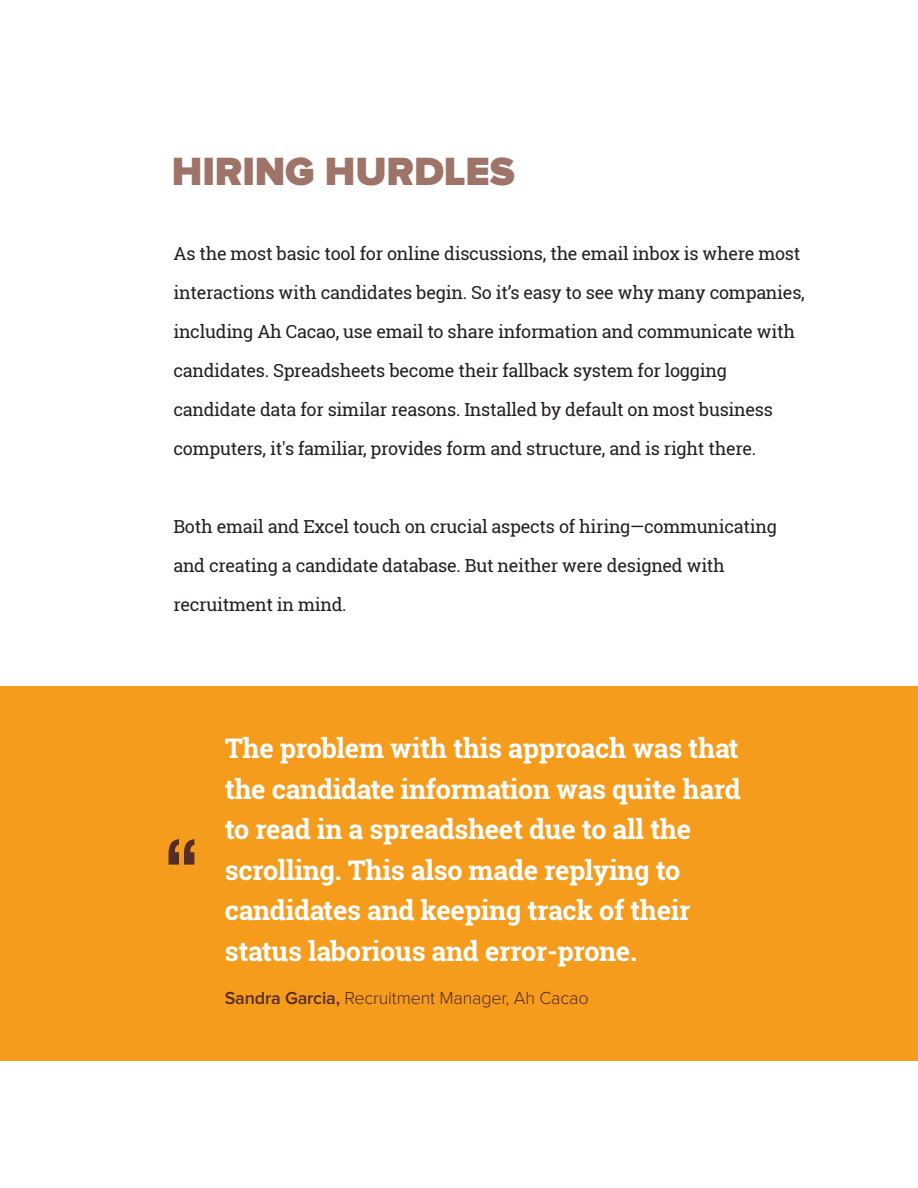
<style>
.page{position:relative;width:918px;height:1188px;background:#fff}
.page>*{position:absolute;margin:0;border:0;box-sizing:border-box;transform-origin:0 0}
.t1{font:900 40.8px "Proxima Nova";letter-spacing:-.005em;color:#9e7469}
.t2{font:700 27px/40.5px "Roboto Slab";letter-spacing:-.01em;color:#fff}
.t3{font:18px/39px "Roboto Slab";letter-spacing:-.015em;color:#231f20}
.t4{font:300 18px "Proxima Nova";letter-spacing:-.01em;color:#562d24}
.s1{font-weight:600}
</style>
<div class="page">
<div style="left:0;top:687px;width:918px;height:374px;background:#f69c1d"></div>
<svg style="left:169px;top:839px;width:25px;height:26px"></svg>
<h1 class="t1" style="left:172px;top:153px;width:344px">HIRING HURDLES</h1>
<p class="t3" style="left:173px;top:234px;width:633px">As the most basic tool for online discussions, the email inbox is where most interactions with candidates begin. So it’s easy to see why many companies, including Ah Cacao, use email to share information and communicate with candidates. Spreadsheets become their fallback system for logging candidate data for similar reasons. Installed by default on most business computers, it's familiar, provides form and structure, and is right there.</p>
<p class="t3" style="left:173px;top:507px;width:605px">Both email and Excel touch on crucial aspects of hiring—communicating and creating a candidate database. But neither were designed with recruitment in mind.</p>
<h2 class="t2" style="left:225px;top:728px;width:518px">The problem with this approach was that the candidate information was quite hard to read in a spreadsheet due to all the scrolling. This also made replying to candidates and keeping track of their status laborious and error-prone.</h2>
<p class="t4" style="left:225px;top:990px;width:365px"><span class="s1">Sandra Garcia,</span> Recruitment Manager, Ah Cacao</p>
</div>
